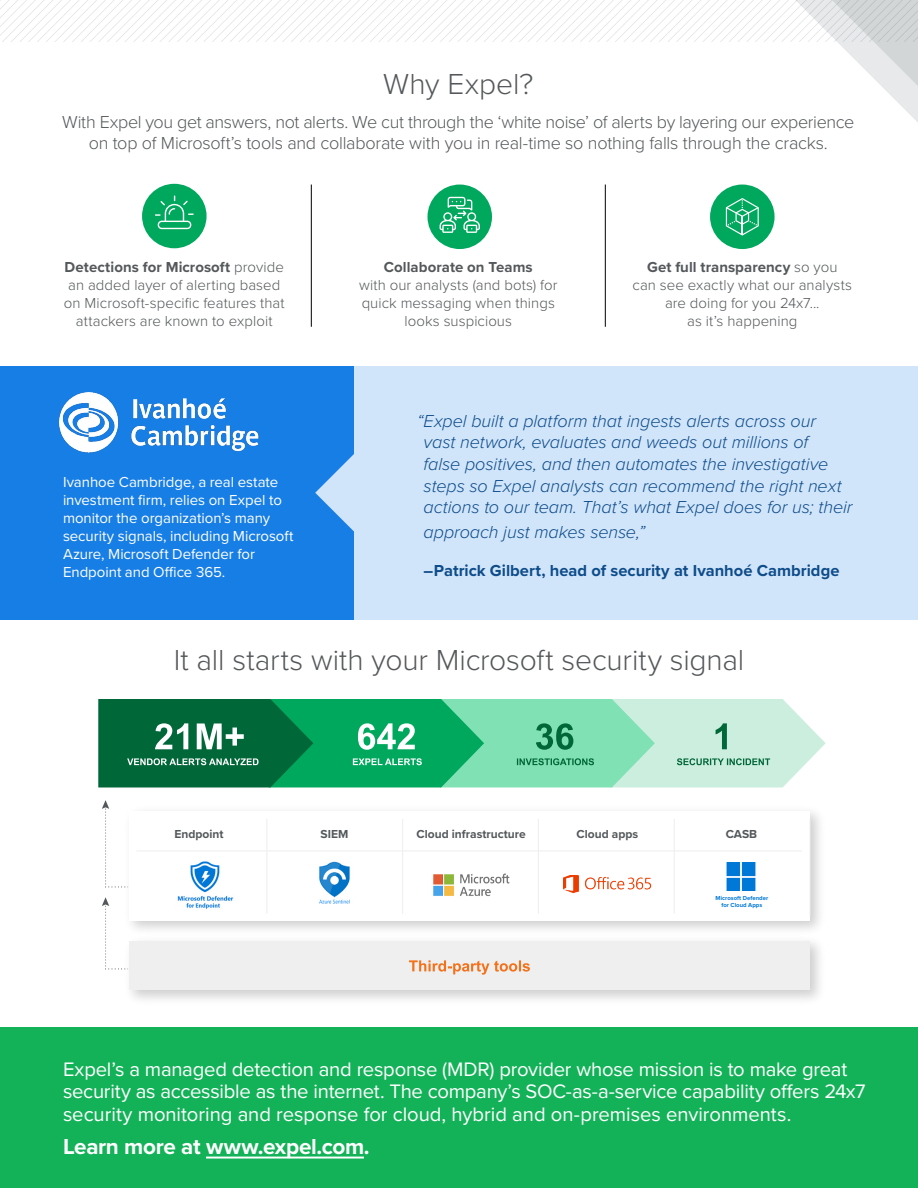
<style>
.page{position:relative;width:918px;height:1188px;background:#fff}
.page>*{position:absolute;margin:0;border:0;box-sizing:border-box;transform-origin:0 0}
.t1{font:300 30px "Proxima Nova";letter-spacing:-.005em;color:#54585a}
.t2{font:700 22.5px "Proxima Nova";letter-spacing:-.015em;color:#fff}
.t3{font:20.25px/22.8px "Proxima Nova";letter-spacing:-.01em;color:#fff}
.t4{font:italic 300 18px/21.6px "Proxima Nova";letter-spacing:-.005em;color:#0e4c8a}
.t5{font:300 18px/21.6px "Proxima Nova";letter-spacing:-.015em;color:#54585a;text-align:center}
.t6{font:700 16.5px "Proxima Nova";color:#0e4c8a}
.t7{font:300 15px/18px "Proxima Nova";letter-spacing:.005em;color:#54585a;text-align:center}
.t8{font:15px/18px "Proxima Nova";letter-spacing:-.005em;color:#fff}
.t9{font:700 15px "Proxima Nova";letter-spacing:.005em;color:#54585a}
.t10{font:700 12px "Proxima Nova";color:#54585a}
.t11{font:700 6px/7.1px "Proxima Nova";color:#0078d7;text-align:center}
.s1{font-weight:700}
</style>
<div class="page">
<div style="left:0;top:366px;width:918px;height:254px;background:#d1e5fa"></div>
<div style="left:0;top:366px;width:354px;height:254px;background:#177ee6"></div>
<img style="left:60px;top:393px;width:199px;height:59px">
<svg style="left:315px;top:454px;width:39px;height:78px"></svg>
<div style="left:0;top:1028px;width:918px;height:160px;background:#13b258"></div>
<hr style="left:206px;top:1157px;width:158px;height:2px;background:#fff">
<hr style="left:311px;top:185px;width:1px;height:142px;background:#000">
<hr style="left:605px;top:185px;width:1px;height:142px;background:#000">
<div style="left:710px;top:185px;width:65px;height:64px;background:#00a85d;border-radius:50%"></div>
<svg style="left:726px;top:198px;width:33px;height:38px"></svg>
<div style="left:142px;top:184px;width:65px;height:64px;background:#00a85d;border-radius:50%"></div>
<svg style="left:155px;top:196px;width:39px;height:33px"></svg>
<div style="left:427px;top:185px;width:65px;height:64px;background:#00a85d;border-radius:50%"></div>
<svg style="left:440px;top:197px;width:40px;height:36px"></svg>
<svg style="left:0;top:0;width:918px;height:122px"></svg>
<img style="left:564px;top:876px;width:88px;height:17px">
<hr style="left:136px;top:850px;width:666px;height:1px;background:#eee">
<div style="left:130px;top:941px;width:680px;height:49px;background:#efefef"></div>
<svg style="left:409px;top:960px;width:121px;height:15px"></svg>
<svg style="left:98px;top:699px;width:728px;height:88px;background:#5bb98f"></svg>
<img style="left:726px;top:863px;width:30px;height:28px">
<img style="left:433px;top:874px;width:77px;height:22px">
<img style="left:177px;top:861px;width:57px;height:48px">
<img style="left:319px;top:861px;width:31px;height:43px">
<hr style="left:266px;top:819px;width:1px;height:95px;background:#eee">
<hr style="left:402px;top:819px;width:1px;height:95px;background:#eee">
<hr style="left:538px;top:819px;width:1px;height:95px;background:#eee">
<hr style="left:674px;top:819px;width:1px;height:95px;background:#eee">
<hr style="left:810px;top:819px;width:1px;height:97px;background:#eee">
<svg style="left:102px;top:800px;width:27px;height:88px"></svg>
<svg style="left:102px;top:897px;width:27px;height:73px"></svg>
<h1 class="t1" style="left:383px;top:62px;width:152px">Why Expel?</h1>
<p class="t5" style="left:62px;top:110px;width:793px">With Expel you get answers, not alerts. We cut through the ‘white noise’ of alerts by layering our experience on top of Microsoft’s tools and collaborate with you in real-time so nothing falls through the cracks.</p>
<p class="t7" style="left:64px;top:258px;width:222px"><span class="s1">Detections for Microsoft</span> provide an added layer of alerting based on Microsoft-specific features that attackers are known to exploit</p>
<p class="t9" style="left:384px;top:256px;width:150px">Collaborate on Teams</p>
<p class="t7" style="left:359px;top:276px;width:200px">with our analysts (and bots) for quick messaging when things looks suspicious</p>
<p class="t7" style="left:632px;top:258px;width:221px"><span class="s1">Get full transparency</span> so you<br>can see exactly what our analysts are doing for you 24x7...<br>as it’s happening</p>
<p class="t8" style="left:63px;top:472px;width:232px">Ivanhoe Cambridge, a real estate investment firm, relies on Expel to monitor the organization’s many security signals, including Microsoft<br>Azure, Microsoft Defender for<br>Endpoint and Office 365.</p>
<p class="t4" style="left:424px;top:409px;width:430px;text-indent:-7px">“Expel built a platform that ingests alerts across our<br>vast network, evaluates and weeds out millions of<br>false positives, and then automates the investigative steps so Expel analysts can recommend the right next actions to our team. That’s what Expel does for us; their</p>
<p class="t4" style="left:424px;top:521px;width:223px">approach just makes sense,”</p>
<p class="t6" style="left:424px;top:558px;width:417px">–Patrick Gilbert, head of security at Ivanhoé Cambridge</p>
<h1 class="t1" style="left:174px;top:638px;width:572px">It all starts with your Microsoft security signal</h1>
<p class="t10" style="left:174px;top:825px;width:50px">Endpoint</p>
<p class="t10" style="left:321px;top:825px;width:29px">SIEM</p>
<p class="t10" style="left:417px;top:825px;width:111px">Cloud infrastructure</p>
<p class="t10" style="left:577px;top:825px;width:63px">Cloud apps</p>
<p class="t10" style="left:726px;top:825px;width:33px">CASB</p>
<p class="t11" style="left:716px;top:895px;width:54px">Microsoft Defender for Cloud Apps</p>
<p class="t3" style="left:63px;top:1057px;width:804px">Expel’s a managed detection and response (MDR) provider whose mission is to make great security as accessible as the internet. The company’s SOC-as-a-service capability offers 24x7 security monitoring and response for cloud, hybrid and on-premises environments.</p>
<h2 class="t2" style="left:63px;top:1130px;width:308px">Learn more at www.expel.com.</h2>
</div>
